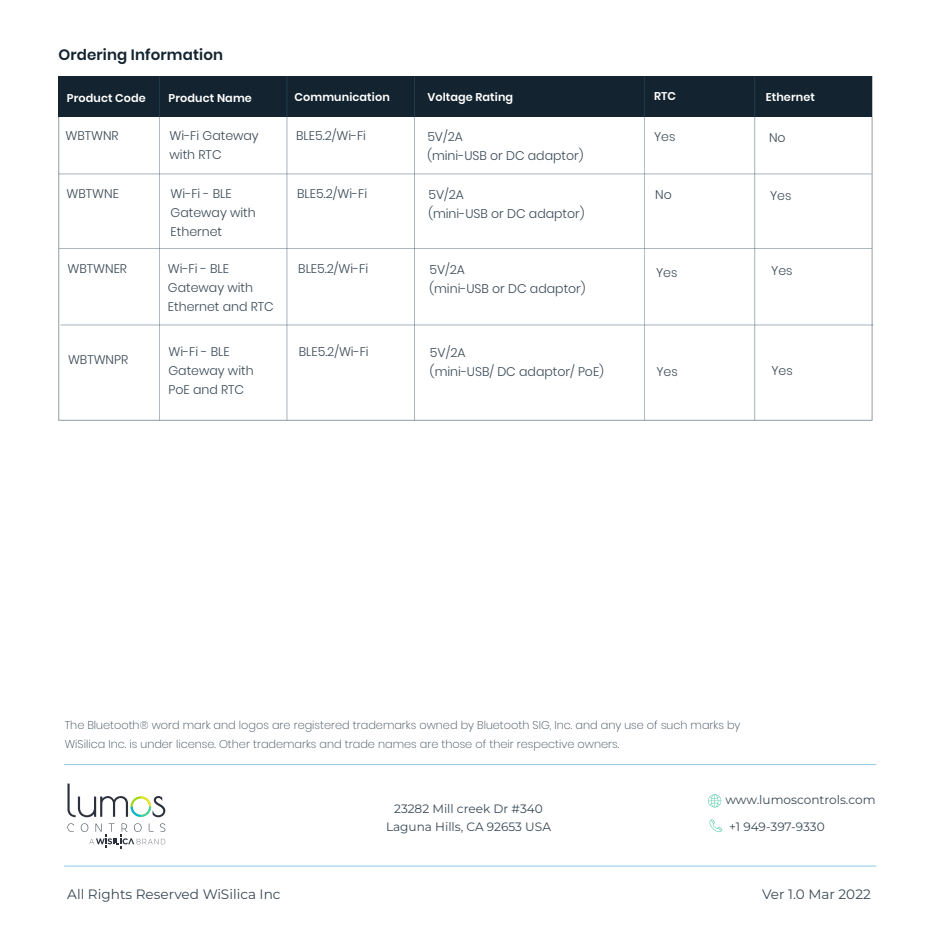
<style>
.page{position:relative;width:938px;height:938px;background:#fff}
.page>*{position:absolute;margin:0;border:0;box-sizing:border-box;transform-origin:0 0}
.t1{font:600 15px "Poppins";letter-spacing:.01em;color:#132430}
.t2{font:13.62px "Montserrat";color:#394956}
.t3{font:300 12.5px/18.8px "Poppins";color:#394956}
.t4{font:12.12px/18.1px "Montserrat";color:#394956;text-align:center}
.t5{font:200 11.25px/18.8px "Poppins";color:#394956}
.t6{font:600 11.25px "Poppins";letter-spacing:.01em;color:#fff}
</style>
<div class="page">
<svg style="left:67px;top:823px;width:7px;height:8px"></svg>
<svg style="left:67px;top:783px;width:98px;height:34px"></svg>
<svg style="left:81px;top:823px;width:84px;height:25px"></svg>
<svg style="left:708px;top:794px;width:13px;height:13px"></svg>
<svg style="left:709px;top:819px;width:13px;height:13px"></svg>
<hr style="left:64px;top:764px;width:812px;height:1px;background:#90cce4">
<hr style="left:64px;top:865px;width:812px;height:1px;background:#90cce4">
<div style="left:59px;top:76px;width:813px;height:40px;background:#132430"></div>
<hr style="left:159px;top:76px;width:1px;height:344px;background:#3c5666">
<hr style="left:287px;top:76px;width:1px;height:344px;background:#3c5666">
<hr style="left:414px;top:76px;width:1px;height:344px;background:#3c5666">
<hr style="left:644px;top:76px;width:1px;height:344px;background:#3c5666">
<hr style="left:754px;top:76px;width:1px;height:344px;background:#3c5666">
<hr style="left:59px;top:174px;width:812px;height:1px;background:#3c5666">
<hr style="left:59px;top:248px;width:812px;height:1px;background:#3c5666">
<hr style="left:60px;top:324px;width:813px;height:1px;background:#3c5666">
<p class="t1" style="left:58px;top:46px;width:166px">Ordering Information</p>
<p class="t6" style="left:169px;top:91px;width:85px">Product Name</p>
<p class="t6" style="left:294px;top:90px;width:97px">Communication</p>
<p class="t6" style="left:427px;top:91px;width:87px">Voltage Rating</p>
<p class="t6" style="left:654px;top:90px;width:23px">RTC</p>
<p class="t3" style="left:65px;top:126px;width:55px">WBTWNR</p>
<p class="t3" style="left:170px;top:126px;width:91px">Wi-Fi Gateway</p>
<p class="t3" style="left:296px;top:126px;width:71px">BLE5.2/Wi-Fi</p>
<p class="t3" style="left:170px;top:145px;width:53px">with RTC</p>
<p class="t6" style="left:67px;top:91px;width:81px">Product Code</p>
<p class="t6" style="left:765px;top:91px;width:51px">Ethernet</p>
<p class="t3" style="left:769px;top:128px;width:18px">No</p>
<p class="t3" style="left:427px;top:127px;width:158px">5V/2A<br>(mini-USB or DC adaptor)</p>
<p class="t3" style="left:654px;top:127px;width:23px">Yes</p>
<p class="t3" style="left:67px;top:184px;width:54px">WBTWNE</p>
<p class="t3" style="left:171px;top:184px;width:63px">Wi-Fi - BLE</p>
<p class="t3" style="left:297px;top:184px;width:71px">BLE5.2/Wi-Fi</p>
<p class="t3" style="left:171px;top:203px;width:87px">Gateway with<br>Ethernet</p>
<p class="t3" style="left:68px;top:259px;width:61px">WBTWNER</p>
<p class="t3" style="left:68px;top:351px;width:62px">WBTWNPR</p>
<p class="t3" style="left:168px;top:259px;width:63px">Wi-Fi - BLE</p>
<p class="t3" style="left:298px;top:259px;width:71px">BLE5.2/Wi-Fi</p>
<p class="t3" style="left:168px;top:278px;width:107px">Gateway with<br>Ethernet and RTC</p>
<p class="t3" style="left:168px;top:342px;width:63px">Wi-Fi - BLE</p>
<p class="t3" style="left:299px;top:342px;width:71px">BLE5.2/Wi-Fi</p>
<p class="t3" style="left:168px;top:361px;width:87px">Gateway with<br>PoE and RTC</p>
<p class="t3" style="left:428px;top:186px;width:158px">5V/2A<br>(mini-USB or DC adaptor)</p>
<p class="t3" style="left:655px;top:186px;width:18px">No</p>
<p class="t3" style="left:770px;top:187px;width:23px">Yes</p>
<p class="t3" style="left:429px;top:261px;width:158px">5V/2A<br>(mini-USB or DC adaptor)</p>
<p class="t3" style="left:430px;top:344px;width:175px">5V/2A<br>(mini-USB/ DC adaptor/ PoE)</p>
<p class="t3" style="left:656px;top:263px;width:23px">Yes</p>
<p class="t3" style="left:771px;top:262px;width:23px">Yes</p>
<p class="t3" style="left:656px;top:362px;width:23px">Yes</p>
<p class="t3" style="left:771px;top:361px;width:23px">Yes</p>
<p class="t5" style="left:65px;top:716px;width:677px">The Bluetooth® word mark and logos are registered trademarks owned by Bluetooth SIG, Inc. and any use of such marks by<br>WiSilica Inc. is under license. Other trademarks and trade names are those of their respective owners.</p>
<p class="t4" style="left:386px;top:799px;width:166px">23282 Mill creek Dr #340<br>Laguna Hills, CA 92653 USA</p>
<p class="t4" style="left:725px;top:790px;width:152px">www.lumoscontrols.com</p>
<p class="t4" style="left:729px;top:816px;width:97px">+1 949-397-9330</p>
<p class="t2" style="left:67px;top:885px;width:215px">All Rights Reserved WiSilica Inc</p>
<p class="t2" style="left:762px;top:885px;width:110px">Ver 1.0 Mar 2022</p>
</div>
